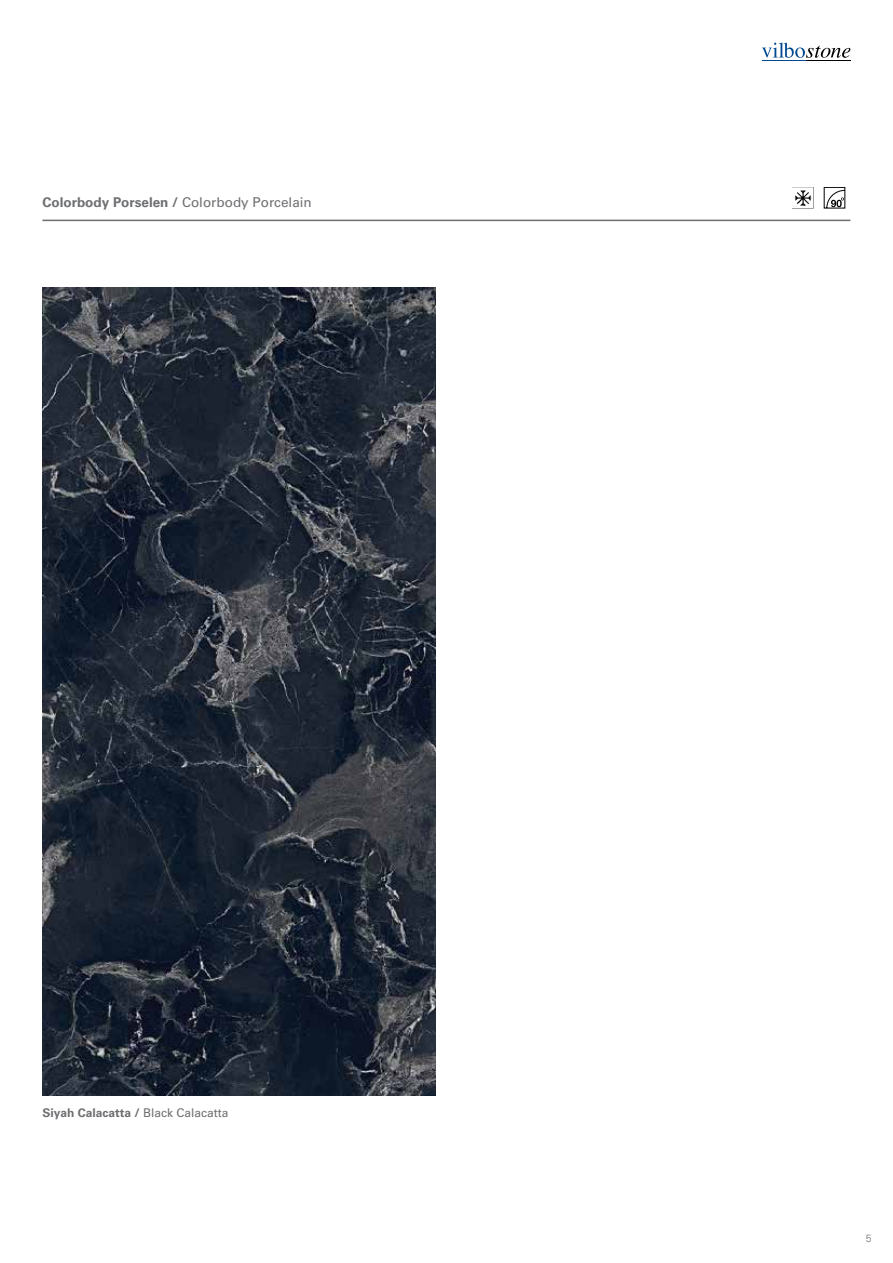
<style>
.page{position:relative;width:893px;height:1263px;background:#fff}
.page>*{position:absolute;margin:0;border:0;box-sizing:border-box;transform-origin:0 0}
.t1{font:700 13.5px "Univers CE";color:#6d6e71}
.t2{font:700 12px "Univers CE";color:#6d6e71}
.t3{font:300 10.5px "Univers CE";color:#6d6e71}
.s1{font-family:"Univers";font-weight:400}
</style>
<div class="page">
<img style="left:792px;top:187px;width:21px;height:21px">
<svg style="left:824px;top:187px;width:21px;height:21px"></svg>
<svg style="left:762px;top:43px;width:88px;height:15px"></svg>
<hr style="left:805px;top:60px;width:45px;height:1px;background:#000">
<hr style="left:762px;top:60px;width:43px;height:1px;background:#004990">
<hr style="left:43px;top:220px;width:807px;height:1px;background:#6d6e71">
<img style="left:43px;top:288px;width:393px;height:808px">
<p class="t1" style="left:43px;top:195px;width:271px">Colorbody Porselen / <span class="s1">Colorbody Porcelain</span></p>
<p class="t2" style="left:43px;top:1105px;width:188px">Siyah Calacatta / <span class="s1">Black Calacatta</span></p>
<p class="t3" style="left:866px;top:1232px;width:7px">5</p>
</div>
